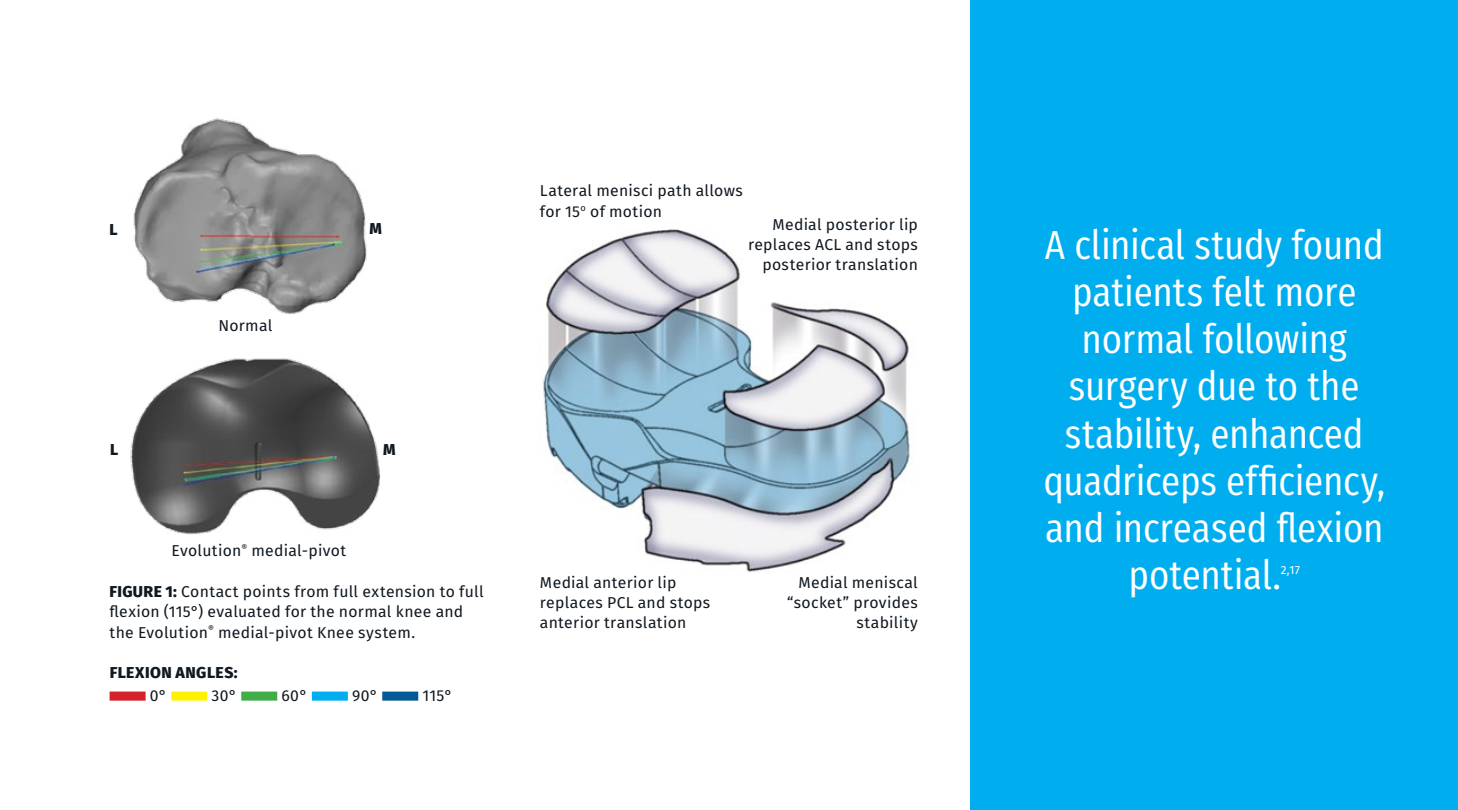
<style>
.page{position:relative;width:1458px;height:810px;background:#fff}
.page>*{position:absolute;margin:0;border:0;box-sizing:border-box;transform-origin:0 0}
.t1{font:40.5px/47.2px "Fira Sans Condensed";letter-spacing:-.01em;color:#fff;text-align:center}
.t2{font:15.75px/20.2px "Fira Sans";letter-spacing:.02em;color:#101820}
.t3{font:800 15.75px "Fira Sans";letter-spacing:.03em;color:#101820}
.t4{font:11.7px "Fira Sans";color:#fff}
.s1{font-weight:800}
</style>
<div class="page">
<div style="left:971px;top:0;width:487px;height:810px;background:#00aeef"></div>
<div style="left:110px;top:692px;width:36px;height:9px;background:#d2232a"></div>
<div style="left:171px;top:692px;width:36px;height:9px;background:#fff200"></div>
<div style="left:241px;top:692px;width:36px;height:9px;background:#41ad49"></div>
<div style="left:312px;top:692px;width:36px;height:9px;background:#00aeef"></div>
<div style="left:382px;top:692px;width:36px;height:9px;background:#005a96"></div>
<img style="left:130px;top:358px;width:251px;height:176px">
<img style="left:133px;top:118px;width:234px;height:196px">
<img style="left:543px;top:229px;width:370px;height:344px">
<p class="t3" style="left:109px;top:219px;width:10px">L</p>
<p class="t3" style="left:369px;top:218px;width:14px">M</p>
<p class="t2" style="left:218px;top:315px;width:56px">Normal</p>
<p class="t3" style="left:110px;top:439px;width:10px">L</p>
<p class="t3" style="left:383px;top:439px;width:14px">M</p>
<p class="t2" style="left:172px;top:541px;width:176px">Evolution<sup>®</sup> medial-pivot</p>
<p class="t2" style="left:110px;top:582px;width:376px"><span class="s1">FIGURE 1:</span> Contact points from full extension to full flexion (115°) evaluated for the normal knee and the Evolution<sup>®</sup> medial-pivot Knee system.</p>
<p class="t3" style="left:110px;top:662px;width:129px">FLEXION ANGLES:</p>
<p class="t2" style="left:150px;top:685px;width:19px">0°</p>
<p class="t2" style="left:212px;top:685px;width:27px">30°</p>
<p class="t2" style="left:281px;top:685px;width:28px">60°</p>
<p class="t2" style="left:352px;top:685px;width:28px">90°</p>
<p class="t2" style="left:422px;top:685px;width:32px">115°</p>
<p class="t2" style="left:540px;top:181px;width:205px">Lateral menisci path allows for 15<sup>o</sup> of motion</p>
<p class="t2" style="left:748px;top:214px;width:171px;text-align:right">Medial posterior lip replaces ACL and stops posterior translation</p>
<p class="t2" style="left:540px;top:572px;width:172px">Medial anterior lip replaces PCL and stops anterior translation</p>
<p class="t2" style="left:787px;top:572px;width:132px;text-align:right">Medial meniscal “socket” provides stability</p>
<h1 class="t1" style="left:1043px;top:217px;width:343px">A clinical study found patients felt more normal following surgery due to the stability, enhanced quadriceps efficiency, and increased flexion potential.</h1>
<p class="t4" style="left:1281px;top:561px;width:21px">2,17</p>
</div>
